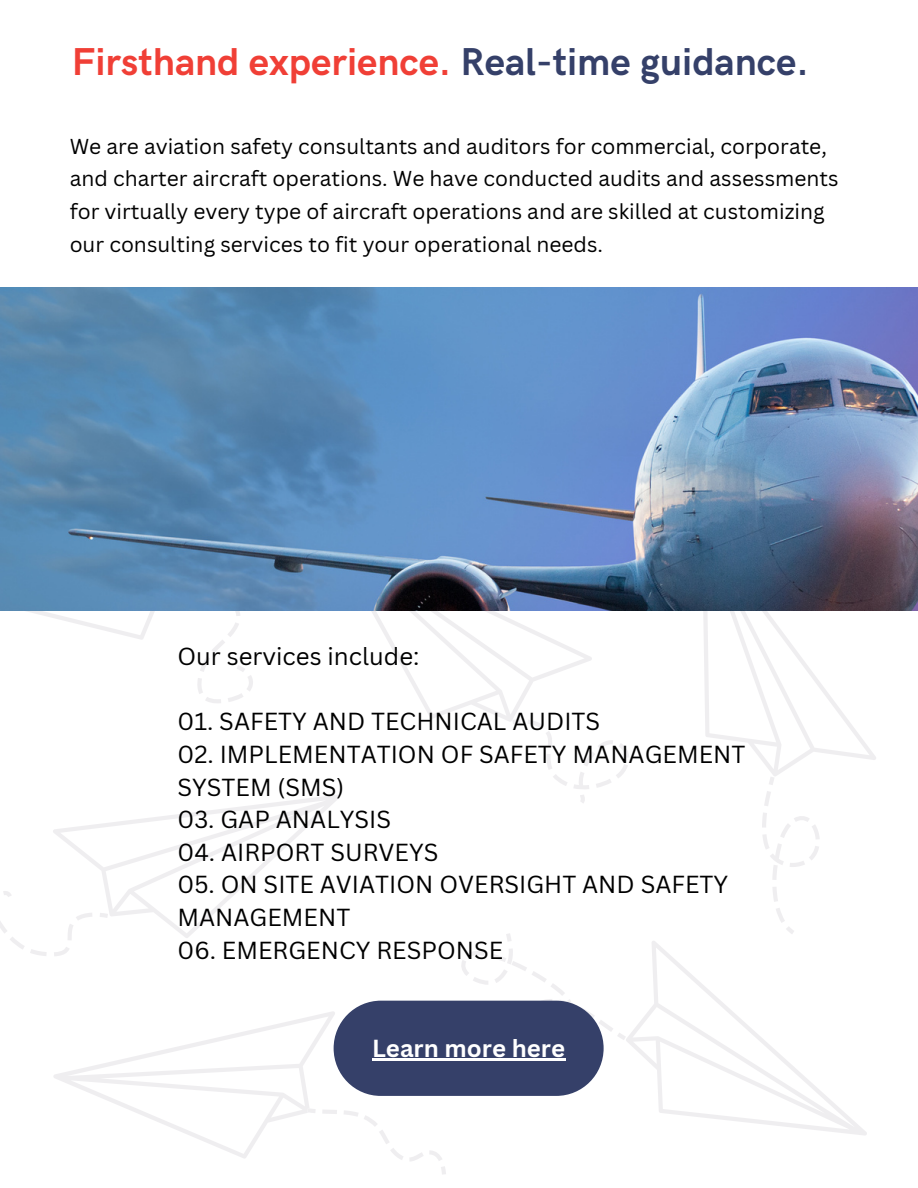
<style>
.page{position:relative;width:918px;height:1188px;background:#fff}
.page>*{position:absolute;margin:0;border:0;box-sizing:border-box;transform-origin:0 0}
.t1{font:700 39px "HK Grotesk";color:#f03f36}
.t2{font:24px/32.7px "Canva Sans";color:#000}
.t3{font:700 24px "Canva Sans";color:#fff}
.t4{font:21px/32.7px "Canva Sans";color:#000}
.s1{color:#354069}
</style>
<div class="page">
<svg style="left:344px;top:1110px;width:102px;height:64px"></svg>
<svg style="left:53px;top:1011px;width:284px;height:147px"></svg>
<svg style="left:764px;top:791px;width:7px;height:15px"></svg>
<svg style="left:773px;top:887px;width:5px;height:15px"></svg>
<svg style="left:762px;top:813px;width:58px;height:67px"></svg>
<svg style="left:776px;top:908px;width:18px;height:26px"></svg>
<svg style="left:371px;top:611px;width:221px;height:111px"></svg>
<svg style="left:512px;top:719px;width:9px;height:5px"></svg>
<svg style="left:527px;top:720px;width:102px;height:83px"></svg>
<svg style="left:27px;top:611px;width:226px;height:92px"></svg>
<svg style="left:626px;top:941px;width:241px;height:194px"></svg>
<svg style="left:460px;top:949px;width:165px;height:91px"></svg>
<svg style="left:506px;top:933px;width:5px;height:8px"></svg>
<svg style="left:53px;top:795px;width:287px;height:145px"></svg>
<svg style="left:54px;top:947px;width:15px;height:9px"></svg>
<svg style="left:0;top:921px;width:47px;height:35px"></svg>
<svg style="left:3px;top:891px;width:8px;height:6px"></svg>
<svg style="left:703px;top:611px;width:173px;height:174px"></svg>
<img style="left:0;top:288px;width:918px;height:323px">
<div style="left:334px;top:1001px;width:270px;height:95px;background:#354069;border-radius:48px"></div>
<hr style="left:372px;top:1059px;width:193px;height:2px;background:#fff">
<p class="t1" style="left:72px;top:40px;width:738px">Firsthand experience. <span class="s1">Real-time guidance.</span></p>
<p class="t4" style="left:70px;top:129px;width:770px">We are aviation safety consultants and auditors for commercial, corporate, and charter aircraft operations. We have conducted audits and assessments for virtually every type of aircraft operations and are skilled at customizing our consulting services to fit your operational needs.</p>
<p class="t2" style="left:178px;top:639px;width:243px">Our services include:</p>
<p class="t2" style="left:178px;top:705px;width:424px">01. SAFETY AND TECHNICAL AUDITS</p>
<p class="t2" style="left:178px;top:737px;width:569px">02. IMPLEMENTATION OF SAFETY MANAGEMENT<br>SYSTEM (SMS)</p>
<p class="t2" style="left:178px;top:803px;width:215px">03. GAP ANALYSIS</p>
<p class="t2" style="left:178px;top:835px;width:262px">04. AIRPORT SURVEYS</p>
<p class="t2" style="left:178px;top:868px;width:552px">05. ON SITE AVIATION OVERSIGHT AND SAFETY<br>MANAGEMENT</p>
<p class="t2" style="left:178px;top:933px;width:327px">06. EMERGENCY RESPONSE</p>
<p class="t3" style="left:372px;top:1031px;width:195px">Learn more here</p>
</div>
